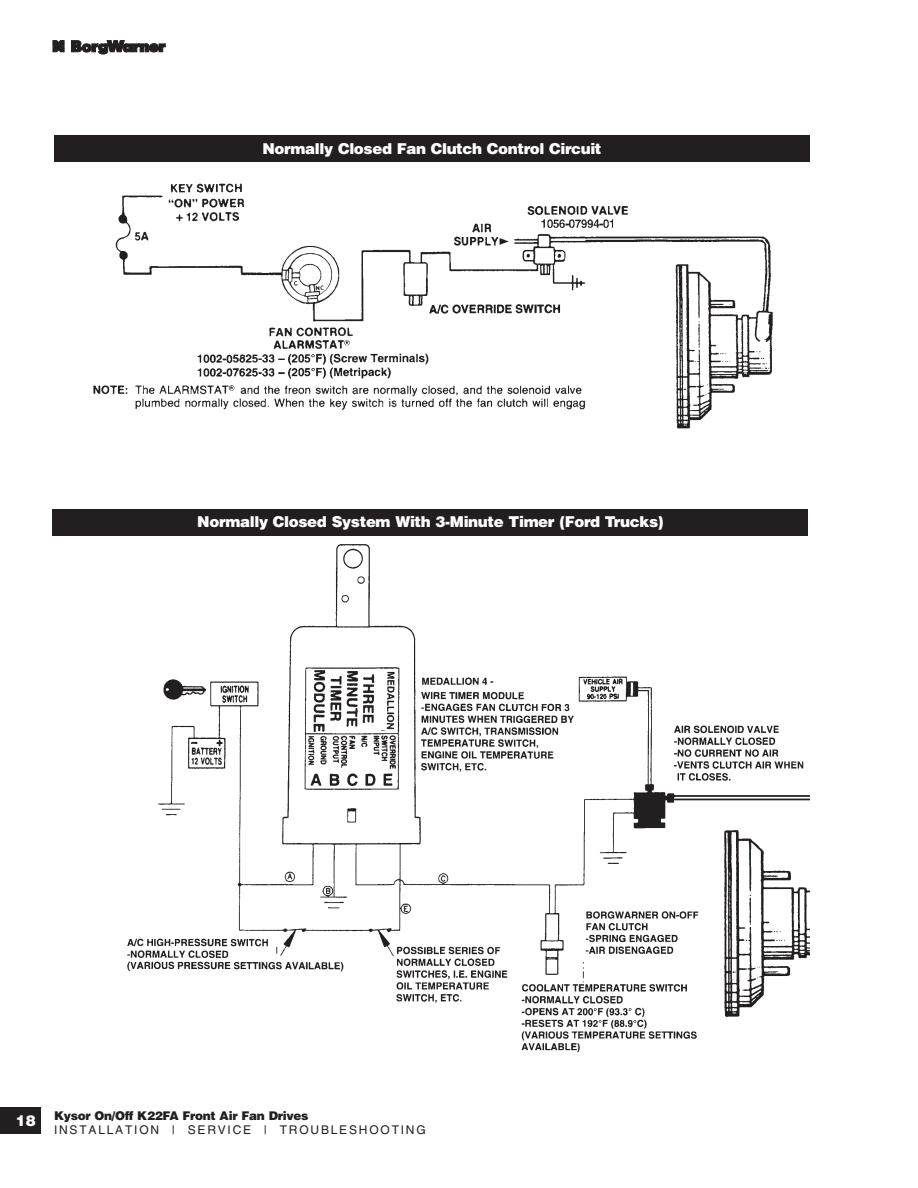
<style>
.page{position:relative;width:918px;height:1188px;background:#fff}
.page>*{position:absolute;margin:0;border:0;box-sizing:border-box;transform-origin:0 0}
.t1{font:900 15px "Helvetica LT Std";letter-spacing:-.025em;color:#fff}
.t2{font:12px "Helvetica LT Std";letter-spacing:.15em;color:#231f20}
.t3{font:900 12px "Helvetica LT Std";letter-spacing:-.025em;color:#231f20}
</style>
<div class="page">
<div style="left:0;top:1107px;width:40px;height:27px;background:#231f20"></div>
<img style="left:93px;top:183px;width:680px;height:246px">
<img style="left:127px;top:544px;width:683px;height:509px">
<svg style="left:71px;top:40px;width:94px;height:14px"></svg>
<svg style="left:53px;top:40px;width:11px;height:12px"></svg>
<div style="left:54px;top:135px;width:756px;height:27px;background:#231f20"></div>
<div style="left:52px;top:509px;width:756px;height:27px;background:#231f20"></div>
<p class="t1" style="left:262px;top:139px;width:341px">Normally Closed Fan Clutch Control Circuit</p>
<p class="t1" style="left:197px;top:512px;width:468px">Normally Closed System With 3-Minute Timer (Ford Trucks)</p>
<p class="t1" style="left:16px;top:1111px;width:22px">18</p>
<p class="t3" style="left:54px;top:1107px;width:256px">Kysor On/Off K22FA Front Air Fan Drives</p>
<p class="t2" style="left:54px;top:1123px;width:373px">INSTALLATION | SERVICE | TROUBLESHOOTING</p>
</div>
